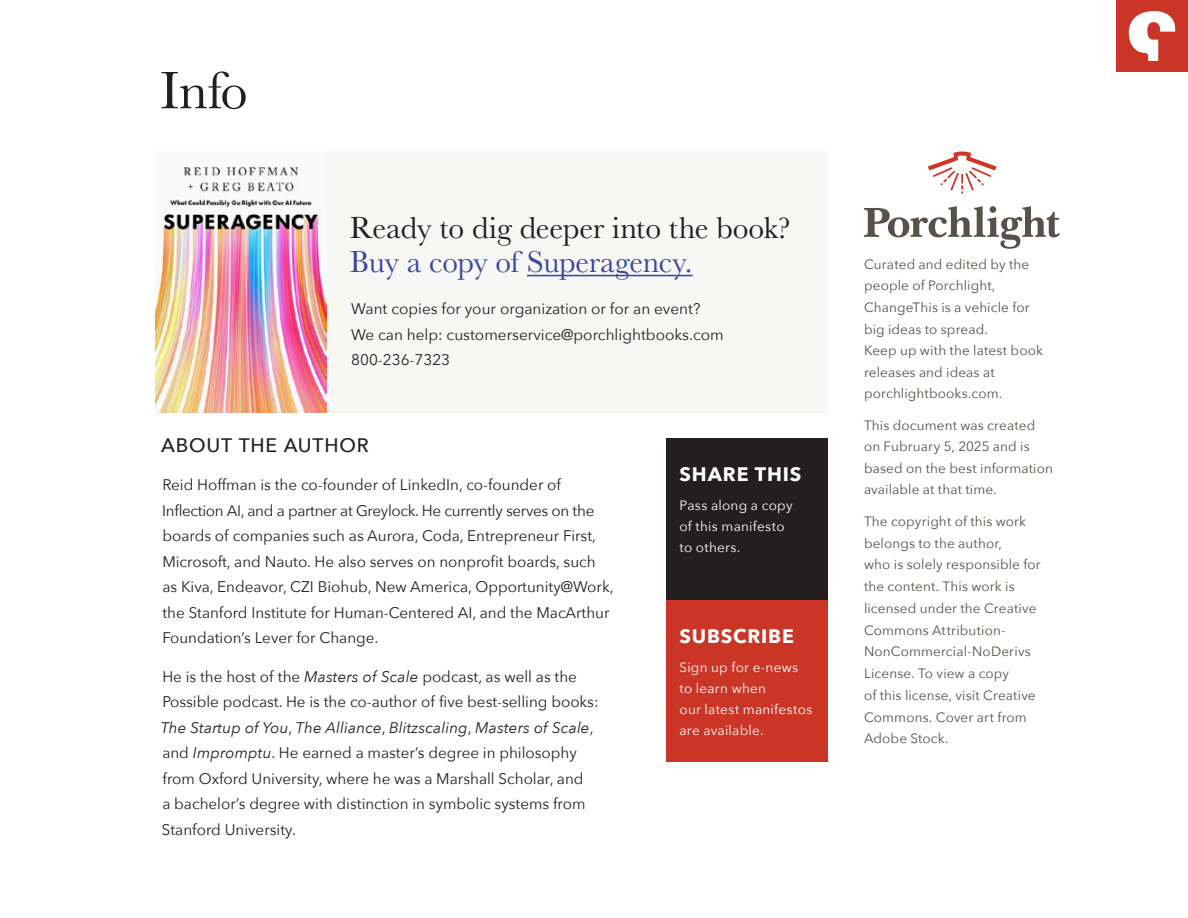
<style>
.page{position:relative;width:1188px;height:918px;background:#fff}
.page>*{position:absolute;margin:0;border:0;box-sizing:border-box;transform-origin:0 0}
.t1{font:54.75px "Baskerville";color:#231f20}
.t2{font:31.5px "Baskerville";letter-spacing:-.005em;color:#231f20}
.t3{font:31.5px "Baskerville";letter-spacing:-.01em;color:#3b479d}
.t4{font:700 19.5px "Avenir Next";letter-spacing:.045em;color:#fff}
.t5{font:500 19.5px "Avenir Next";letter-spacing:.045em;color:#231f20}
.t6{font:15.3px/25.5px "Avenir Next";color:#231f20}
.t7{font:13.5px/21.8px "Avenir Next";letter-spacing:.01em;color:#555149}
.t8{font:13.5px/21px "Avenir Next";letter-spacing:.02em;color:#fff}
.s1{font-style:italic}
</style>
<div class="page">
<div style="left:1116px;top:0;width:72px;height:72px;background:#cb3525"></div>
<svg style="left:1129px;top:11px;width:46px;height:50px"></svg>
<div style="left:318px;top:152px;width:510px;height:261px;background:#f7f7f6"></div>
<hr style="left:527px;top:275px;width:166px;height:1px;background:#3b479d">
<img style="left:155px;top:166px;width:172px;height:247px">
<div style="left:666px;top:600px;width:162px;height:162px;background:#cb3525"></div>
<div style="left:666px;top:438px;width:162px;height:162px;background:#231f20"></div>
<svg style="left:864px;top:206px;width:196px;height:43px"></svg>
<svg style="left:928px;top:152px;width:68px;height:42px"></svg>
<h1 class="t1" style="left:160px;top:56px;width:89px">Info</h1>
<h2 class="t2" style="left:350px;top:208px;width:442px">Ready to dig deeper into the book?</h2>
<h2 class="t3" style="left:350px;top:242px;width:344px">Buy a copy of Superagency.</h2>
<p class="t6" style="left:351px;top:295px;width:374px">Want copies for your organization or for an event?<br>We can help: customerservice@porchlightbooks.com<br>800-236-7323</p>
<p class="t5" style="left:161px;top:429px;width:209px">ABOUT THE AUTHOR</p>
<p class="t6" style="left:162px;top:472px;width:453px">Reid Hoffman is the co-founder of LinkedIn, co-founder of Inflection AI, and a partner at Greylock. He currently serves on the boards of companies such as Aurora, Coda, Entrepreneur First, Microsoft, and Nauto. He also serves on nonprofit boards, such as Kiva, Endeavor, CZI Biohub, New America, Opportunity@Work, the Stanford Institute for Human-Centered AI, and the MacArthur Foundation’s Lever for Change.</p>
<p class="t6" style="left:161px;top:663px;width:439px">He is the host of the <span class="s1">Masters of Scale</span> podcast, as well as the Possible podcast. He is the co-author of five best-selling books:<br><span class="s1">The Startup of You</span>, <span class="s1">The Alliance</span>, <span class="s1">Blitzscaling</span>, <span class="s1">Masters of Scale</span>, and <span class="s1">Impromptu</span>. He earned a master’s degree in philosophy from Oxford University, where he was a Marshall Scholar, and<br>a bachelor’s degree with distinction in symbolic systems from Stanford University.</p>
<p class="t4" style="left:680px;top:457px;width:123px">SHARE THIS</p>
<p class="t8" style="left:680px;top:494px;width:115px">Pass along a copy of this manifesto to others.</p>
<p class="t4" style="left:680px;top:619px;width:116px">SUBSCRIBE</p>
<p class="t8" style="left:680px;top:656px;width:134px">Sign up for e-news to learn when<br>our latest manifestos are available.</p>
<p class="t7" style="left:864px;top:253px;width:181px">Curated and edited by the people of Porchlight,<br>ChangeThis is a vehicle for big ideas to spread.<br>Keep up with the latest book releases and ideas at porchlightbooks.com.</p>
<p class="t7" style="left:864px;top:414px;width:190px">This document was created on Fubruary 5, 2025 and is based on the best information available at that time.</p>
<p class="t7" style="left:864px;top:510px;width:178px">The copyright of this work belongs to the author,<br>who is solely responsible for the content. This work is licensed under the Creative<br>Commons Attribution-<br>NonCommercial-NoDerivs<br>License. To view a copy<br>of this license, visit Creative<br>Commons. Cover art from<br>Adobe Stock.</p>
</div>
